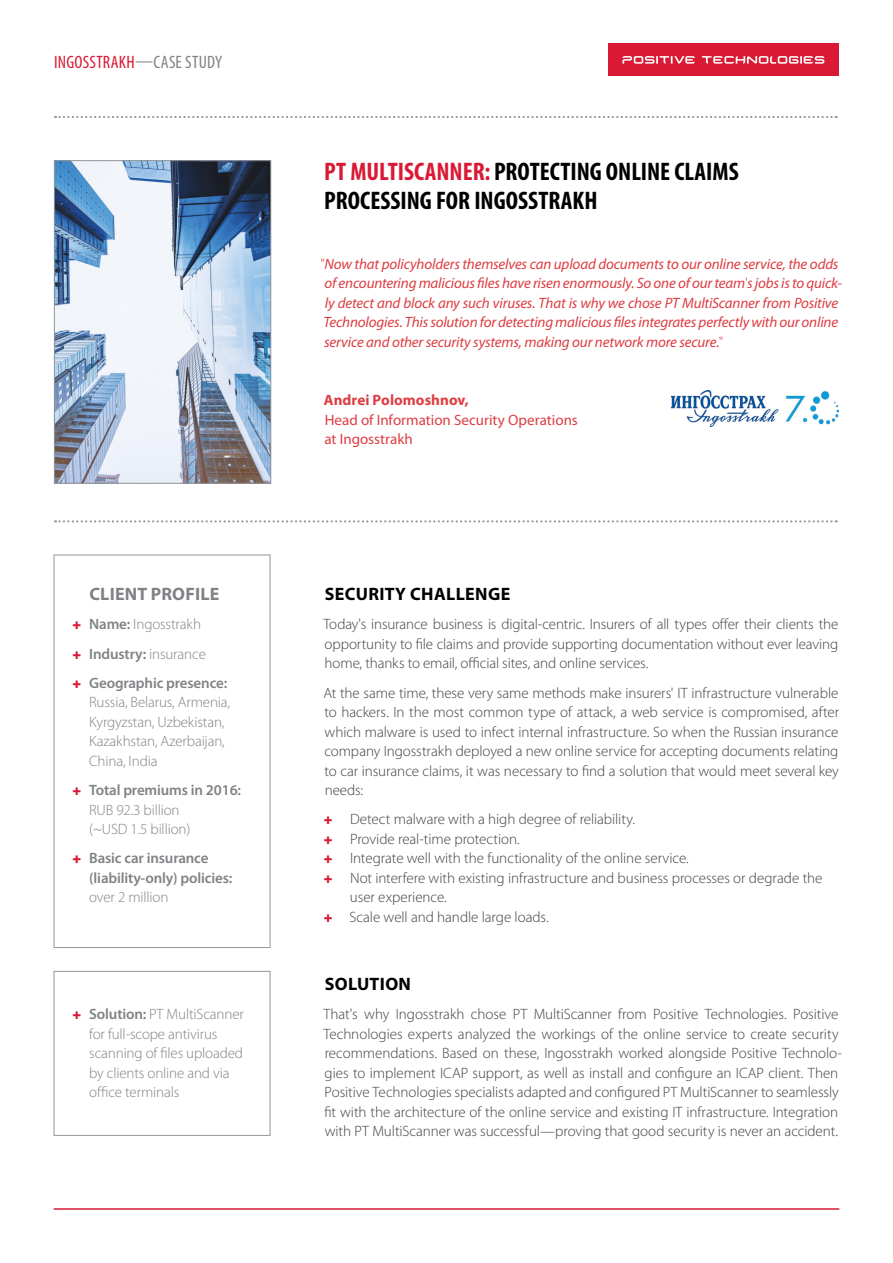
<style>
.page{position:relative;width:893px;height:1263px;background:#fff}
.page>*{position:absolute;margin:0;border:0;box-sizing:border-box;transform-origin:0 0}
.t1{font:700 condensed 25.5px/28.5px "Myriad Pro";color:#000}
.t2{font:700 18px "Myriad Pro";letter-spacing:.02em;color:#000}
.t3{font:condensed 18px "Myriad Pro";letter-spacing:.015em;color:#da1a35}
.t4{font:700 18px "Myriad Pro";letter-spacing:.01em;color:#808285}
.t5{font:300 15px/19.5px "Myriad Pro";letter-spacing:-.005em;color:#414042;text-align:justify}
.t6{font:italic 15px/19.5px "Myriad Pro";letter-spacing:-.01em;color:#dd3d42}
.t7{font:300 15px/19.5px "Myriad Pro";letter-spacing:-.01em;color:#808285}
.t8{font:600 15px/29.2px "Myriad Pro";letter-spacing:-.01em;color:#808285}
.t9{font:15px/19.5px "Myriad Pro";color:#dd3d42}
.t10{font:700 15px "Myriad Pro";letter-spacing:.005em;color:#dd3d42}
.s1{color:#808285}
.s2{font-weight:300}
.s3{font-weight:600}
.s4{color:#da1a35}
.s5{font-weight:300;font-style:normal}
</style>
<div class="page">
<div style="left:54px;top:971px;width:216px;height:165px;border:1px solid #939598"></div>
<hr style="left:54px;top:1208px;width:785px;height:2px;background:#da1a35">
<svg style="left:55px;top:116px;width:782px;height:2px"></svg>
<div style="left:608px;top:43px;width:231px;height:33px;background:#da1a35"></div>
<svg style="left:622px;top:56px;width:202px;height:8px"></svg>
<div style="left:54px;top:555px;width:216px;height:393px;border:1px solid #939598"></div>
<img style="left:56px;top:162px;width:213px;height:319px">
<div style="left:54px;top:160px;width:217px;height:323px;border:1px solid #939598"></div>
<img style="left:672px;top:390px;width:167px;height:36px">
<svg style="left:55px;top:520px;width:782px;height:2px"></svg>
<p class="t3" style="left:54px;top:52px;width:169px">INGOSSTRAKH<span class="s1">—CASE STUDY</span></p>
<p class="t4" style="left:89px;top:584px;width:131px">CLIENT PROFILE</p>
<p class="t8" style="left:89px;top:610px;width:139px">Name: <span class="s2">Ingosstrakh<br></span>Industry: <span class="s2">insurance<br></span>Geographic presence:</p>
<p class="t7" style="left:89px;top:693px;width:142px">Russia, Belarus, Armenia,<br>Kyrgyzstan, Uzbekistan,<br>Kazakhstan, Azerbaijan,<br>China, India</p>
<p class="t8" style="left:89px;top:776px;width:153px">Total premiums in 2016:</p>
<p class="t7" style="left:89px;top:800px;width:103px">RUB 92.3 billion (~USD 1.5 billion)</p>
<p class="t8" style="left:89px;top:849px;width:145px;line-height:19.5px">Basic car insurance (liability-only) policies:</p>
<p class="t7" style="left:89px;top:888px;width:81px">over 2 million</p>
<p class="t7" style="left:89px;top:1005px;width:156px"><span class="s3">Solution:</span> PT MultiScanner for full-scope antivirus scanning of files uploaded by clients online and via office terminals</p>
<h1 class="t1" style="left:324px;top:158px;width:416px"><span class="s4">PT MULTISCANNER:</span> PROTECTING ONLINE CLAIMS<br>PROCESSING FOR INGOSSTRAKH</h1>
<p class="t6" style="left:320px;top:254px;width:523px"><span class="s5">"</span>Now that policyholders themselves can upload documents to our online service, the odds of encountering malicious files have risen enormously. So one of our team<span class="s5">'</span>s jobs is to quick&shy;ly detect and block any such viruses. That is why we chose PT MultiScanner from Positive Technologies. This solution for detecting malicious files integrates perfectly with our online service and other security systems, making our network more secure.<span class="s5">"</span></p>
<p class="t10" style="left:324px;top:392px;width:146px">Andrei Polomoshnov,</p>
<p class="t9" style="left:324px;top:410px;width:255px">Head of Information Security Operations at Ingosstrakh</p>
<p class="t2" style="left:325px;top:584px;width:187px">SECURITY CHALLENGE</p>
<p class="t5" style="left:323px;top:615px;width:517px">Today's insurance business is digital-centric. Insurers of all types offer their clients the opportunity to file claims and provide supporting documentation without ever leaving home, thanks to email, official sites, and online services.</p>
<p class="t5" style="left:323px;top:683px;width:517px">At the same time, these very same methods make insurers' IT infrastructure vulnerable to hackers. In the most common type of attack, a web service is compromised, after which malware is used to infect internal infrastructure. So when the Russian insurance company Ingosstrakh deployed a new online service for accepting documents relating to car insurance claims, it was necessary to find a solution that would meet several key needs:</p>
<p class="t5" style="left:349px;top:810px;width:475px;text-align:left">Detect malware with a high degree of reliability.<br>Provide real-time protection.<br>Integrate well with the functionality of the online service.<br>Not interfere with existing infrastructure and business processes or degrade the user experience.<br>Scale well and handle large loads.</p>
<p class="t2" style="left:325px;top:974px;width:88px">SOLUTION</p>
<p class="t5" style="left:323px;top:1005px;width:520px;text-align:left">That's why Ingosstrakh chose PT MultiScanner from Positive Technologies. Positive Technologies experts analyzed the workings of the online service to create security recommendations. Based on these, Ingosstrakh worked alongside Positive Technolo&shy;gies to implement ICAP support, as well as install and configure an ICAP client. Then Positive Technologies specialists adapted and configured PT MultiScanner to seamlessly fit with the architecture of the online service and existing IT infrastructure. Integration with PT MultiScanner was successful—proving that good security is never an accident.</p>
</div>
